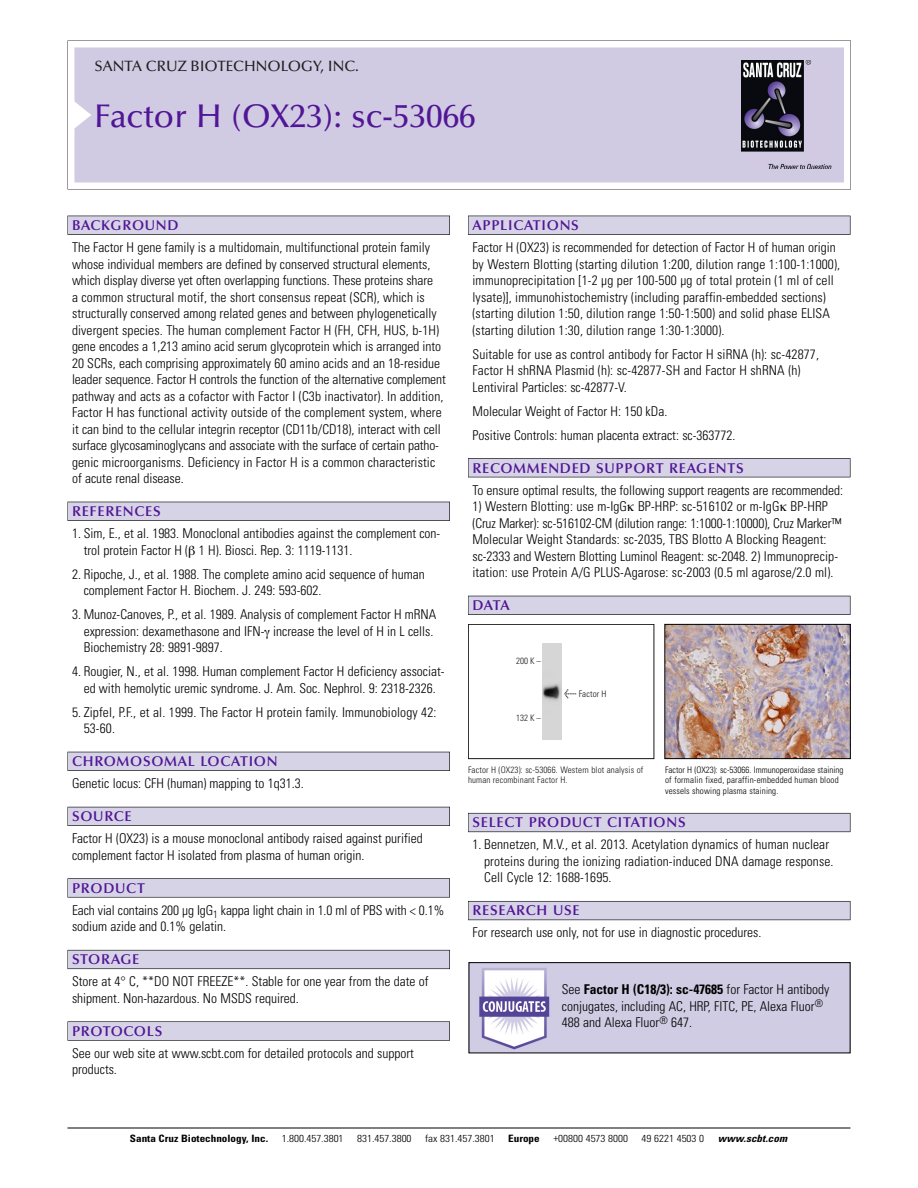
<style>
.page{position:relative;width:918px;height:1188px;background:#fff}
.page>*{position:absolute;margin:0;border:0;box-sizing:border-box;transform-origin:0 0}
.t1{font:500 33px "Optima";color:#511695}
.t2{font:500 15px "Optima";color:#231f20}
.t3{font:600 14.25px "Optima";letter-spacing:.05em;color:#511695}
.t4{font:300 condensed 13.5px/16.5px "Univers";color:#000}
.t5{font:300 condensed 10.2px "Univers";color:#000;scale:1.1 1}
.t6{font:700 condensed 10.2px "Univers";color:#000;scale:1.1 1}
.t7{font:italic 700 condensed 10.2px "Univers";letter-spacing:.005em;color:#000;scale:1.1 1}
.t8{font:300 condensed 9px/10.5px "Univers";letter-spacing:.015em;color:#000}
.t9{font:9px/10.5px "Univers Condensed Light+CJDELF";letter-spacing:.015em;color:#191919}
.s1{font-family:"Meta Plus Book Roman+FCKSTE";font-size:10.5px}
.s2{font-weight:700}
</style>
<div class="page">
<svg style="left:68px;top:40px;width:783px;height:149px"></svg>
<div style="left:74px;top:47px;width:770px;height:135px;background:#d1cae3"></div>
<img style="left:741px;top:60px;width:90px;height:108px">
<div style="left:68px;top:216px;width:382px;height:19px;background:#525155"></div>
<div style="left:68px;top:216px;width:381px;height:18px;background:#d7d3e7"></div>
<div style="left:68px;top:502px;width:382px;height:19px;background:#515055"></div>
<div style="left:68px;top:502px;width:381px;height:18px;background:#d7d3e7"></div>
<div style="left:68px;top:752px;width:382px;height:19px;background:#525158"></div>
<div style="left:68px;top:752px;width:381px;height:18px;background:#d7d3e7"></div>
<div style="left:68px;top:807px;width:382px;height:19px;background:#54535a"></div>
<div style="left:68px;top:807px;width:381px;height:18px;background:#d7d3e7"></div>
<svg style="left:68px;top:878px;width:382px;height:20px"></svg>
<div style="left:68px;top:879px;width:381px;height:18px;background:#d7d3e7"></div>
<div style="left:68px;top:950px;width:382px;height:19px;background:#66646e"></div>
<div style="left:68px;top:950px;width:381px;height:18px;background:#d7d3e7"></div>
<div style="left:68px;top:1021px;width:382px;height:20px;background:#616161"></div>
<div style="left:68px;top:1022px;width:381px;height:18px;background:#d7d3e7"></div>
<div style="left:468px;top:216px;width:382px;height:19px;background:#525155"></div>
<div style="left:468px;top:216px;width:382px;height:18px;background:#d7d3e7"></div>
<div style="left:468px;top:458px;width:382px;height:19px;background:#525155"></div>
<div style="left:468px;top:459px;width:382px;height:18px;background:#d7d3e7"></div>
<div style="left:468px;top:596px;width:382px;height:19px;background:#525158"></div>
<div style="left:468px;top:596px;width:382px;height:18px;background:#d7d3e7"></div>
<div style="left:468px;top:813px;width:382px;height:19px;background:#66646d"></div>
<div style="left:468px;top:814px;width:382px;height:18px;background:#d7d3e7"></div>
<div style="left:468px;top:901px;width:382px;height:19px;background:#5b5961"></div>
<div style="left:468px;top:902px;width:382px;height:18px;background:#d7d3e7"></div>
<hr style="left:68px;top:1128px;width:782px;height:1px;background:#000">
<img style="left:666px;top:626px;width:183px;height:131px">
<div style="left:664px;top:624px;width:187px;height:135px;border:1px solid #000"></div>
<div style="left:468px;top:624px;width:186px;height:135px;border:1px solid #191919"></div>
<img style="left:542px;top:644px;width:20px;height:95px">
<img style="left:471px;top:964px;width:377px;height:87px">
<div style="left:469px;top:962px;width:381px;height:91px;border:1px solid #000"></div>
<p class="t2" style="left:94px;top:61px;width:266px">SANTA CRUZ BIOTECHNOLOGY, INC.</p>
<h1 class="t1" style="left:94px;top:103px;width:383px">Factor H (OX23): sc-53066</h1>
<p class="t3" style="left:72px;top:219px;width:108px">BACKGROUND</p>
<p class="t4" style="left:72px;top:240px;width:375px">The Factor H gene family is a multidomain, multifunctional protein family whose individual members are defined by conserved structural elements, which display diverse yet often overlapping functions. These proteins share<br>a common structural motif, the short consensus repeat (SCR), which is structurally conserved among related genes and between phylogenetically divergent species. The human complement Factor H (FH, CFH, HUS, b-1H) gene encodes a 1,213 amino acid serum glycoprotein which is arranged into 20 SCRs, each comprising approximately 60 amino acids and an 18-residue leader sequence. Factor H controls the function of the alternative complement pathway and acts as a cofactor with Factor I (C3b inactivator). In addition, Factor H has functional activity outside of the complement system, where it can bind to the cellular integrin receptor (CD11b/CD18), interact with cell surface glycosaminoglycans and associate with the surface of certain patho&shy;genic microorganisms. Deficiency in Factor H is a common characteristic of acute renal disease.</p>
<p class="t3" style="left:72px;top:506px;width:90px">REFERENCES</p>
<p class="t4" style="left:84px;top:526px;width:358px;text-indent:-12px">1. Sim, E., et al. 1983. Monoclonal antibodies against the complement con&shy;trol protein Factor H ( 1 H). Biosci. Rep. 3: 1119-1131.</p>
<p class="t4" style="left:84px;top:567px;width:343px;text-indent:-12px">2. Ripoche, J., et al. 1988. The complete amino acid sequence of human complement Factor H. Biochem. J. 249: 593-602.</p>
<p class="t4" style="left:84px;top:607px;width:354px;text-indent:-12px">3. Munoz-Canoves, P., et al. 1989. Analysis of complement Factor H mRNA expression: dexamethasone and IFN- increase the level of H in L cells.<br>Biochemistry 28: 9891-9897.</p>
<p class="t4" style="left:72px;top:664px;width:374px;text-align:center">4. Rougier, N., et al. 1998. Human complement Factor H deficiency associat&shy;ed with hemolytic uremic syndrome. J. Am. Soc. Nephrol. 9: 2318-2326.</p>
<p class="t4" style="left:84px;top:705px;width:354px;text-indent:-12px">5. Zipfel, P.F., et al. 1999. The Factor H protein family. Immunobiology 42:<br>53-60.</p>
<p class="t3" style="left:72px;top:756px;width:207px">CHROMOSOMAL LOCATION</p>
<p class="t4" style="left:72px;top:776px;width:233px">Genetic locus: CFH (human) mapping to 1q31.3.</p>
<p class="t3" style="left:72px;top:811px;width:61px">SOURCE</p>
<p class="t4" style="left:72px;top:831px;width:352px">Factor H (OX23) is a mouse monoclonal antibody raised against purified complement factor H isolated from plasma of human origin.</p>
<p class="t3" style="left:72px;top:882px;width:74px">PRODUCT</p>
<p class="t4" style="left:72px;top:903px;width:374px">Each vial contains 200 µg IgG<sub>1</sub> kappa light chain in 1.0 ml of PBS with &lt; 0.1% sodium azide and 0.1% gelatin.</p>
<p class="t3" style="left:72px;top:954px;width:69px">STORAGE</p>
<p class="t4" style="left:72px;top:974px;width:358px">Store at 4° C, **DO NOT FREEZE**. Stable for one year from the date of shipment. Non-hazardous. No MSDS required.</p>
<p class="t3" style="left:72px;top:1025px;width:92px">PROTOCOLS</p>
<p class="t4" style="left:72px;top:1046px;width:343px">See our web site at www.scbt.com for detailed protocols and support products.</p>
<p class="t3" style="left:473px;top:219px;width:108px">APPLICATIONS</p>
<p class="t4" style="left:473px;top:240px;width:369px">Factor H (OX23) is recommended for detection of Factor H of human origin by Western Blotting (starting dilution 1:200, dilution range 1:100-1:1000), immunoprecipitation [1-2 µg per 100-500 µg of total protein (1 ml of cell lysate)], immunohistochemistry (including paraffin-embedded sections) (starting dilution 1:50, dilution range 1:50-1:500) and solid phase ELISA (starting dilution 1:30, dilution range 1:30-1:3000).</p>
<p class="t4" style="left:473px;top:347px;width:348px">Suitable for use as control antibody for Factor H siRNA (h): sc-42877,<br>Factor H shRNA Plasmid (h): sc-42877-SH and Factor H shRNA (h)<br>Lentiviral Particles: sc-42877-V.</p>
<p class="t4" style="left:473px;top:400px;width:265px;line-height:24px">Molecular Weight of Factor H: 150 kDa.<br>Positive Controls: human placenta extract: sc-363772.</p>
<p class="t3" style="left:473px;top:462px;width:273px">RECOMMENDED SUPPORT REAGENTS</p>
<p class="t4" style="left:473px;top:483px;width:372px">To ensure optimal results, the following support reagents are recommended:</p>
<p class="t4" style="left:473px;top:499px;width:370px">1) Western Blotting: use m-IgG BP-HRP: sc-516102 or m-IgG BP-HRP (Cruz Marker): sc-516102-CM (dilution range: 1:1000-1:10000), Cruz Marker™ Molecular Weight Standards: sc-2035, TBS Blotto A Blocking Reagent: sc-2333 and Western Blotting Luminol Reagent: sc-2048. 2) Immunoprecip&shy;itation: use Protein A/G PLUS-Agarose: sc-2003 (0.5 ml agarose/2.0 ml).</p>
<p class="t3" style="left:473px;top:600px;width:39px">DATA</p>
<p class="t9" style="left:516px;top:656px;width:26px">200 K –</p>
<p class="t9" style="left:516px;top:713px;width:26px">132 K –</p>
<p class="t9" style="left:564px;top:689px;width:44px"><span class="s1">&lt;</span> Factor H</p>
<p class="t9" style="left:468px;top:765px;width:177px">Factor H (OX23): sc-53066. Western blot analysis of human recombinant Factor H.</p>
<p class="t8" style="left:665px;top:765px;width:180px">Factor H (OX23): sc-53066. Immunoperoxidase staining of formalin fixed, paraffin-embedded human blood vessels showing plasma staining.</p>
<p class="t3" style="left:473px;top:817px;width:215px">SELECT PRODUCT CITATIONS</p>
<p class="t4" style="left:484px;top:838px;width:351px;text-indent:-12px">1. Bennetzen, M.V., et al. 2013. Acetylation dynamics of human nuclear proteins during the ionizing radiation-induced DNA damage response.<br>Cell Cycle 12: 1688-1695.</p>
<p class="t3" style="left:473px;top:905px;width:109px">RESEARCH USE</p>
<p class="t4" style="left:473px;top:926px;width:290px">For research use only, not for use in diagnostic procedures.</p>
<p class="t4" style="left:562px;top:983px;width:269px">See <span class="s2">Factor H (C18/3): sc-47685</span> for Factor H antibody conjugates, including AC, HRP, FITC, PE, Alexa Fluor<sup>®<br></sup>488 and Alexa Fluor<sup>®</sup> 647.</p>
<p class="t6" style="left:130px;top:1135px;width:127px">Santa Cruz Biotechnology, Inc.</p>
<p class="t5" style="left:282px;top:1135px;width:58px">1.800.457.3801</p>
<p class="t5" style="left:357px;top:1135px;width:51px">831.457.3800</p>
<p class="t5" style="left:425px;top:1135px;width:65px">fax 831.457.3801</p>
<p class="t6" style="left:508px;top:1135px;width:30px">Europe</p>
<p class="t5" style="left:553px;top:1135px;width:69px">+00800 4573 8000</p>
<p class="t5" style="left:642px;top:1135px;width:58px">49 6221 4503 0</p>
<p class="t7" style="left:718px;top:1135px;width:64px">www.scbt.com</p>
</div>
